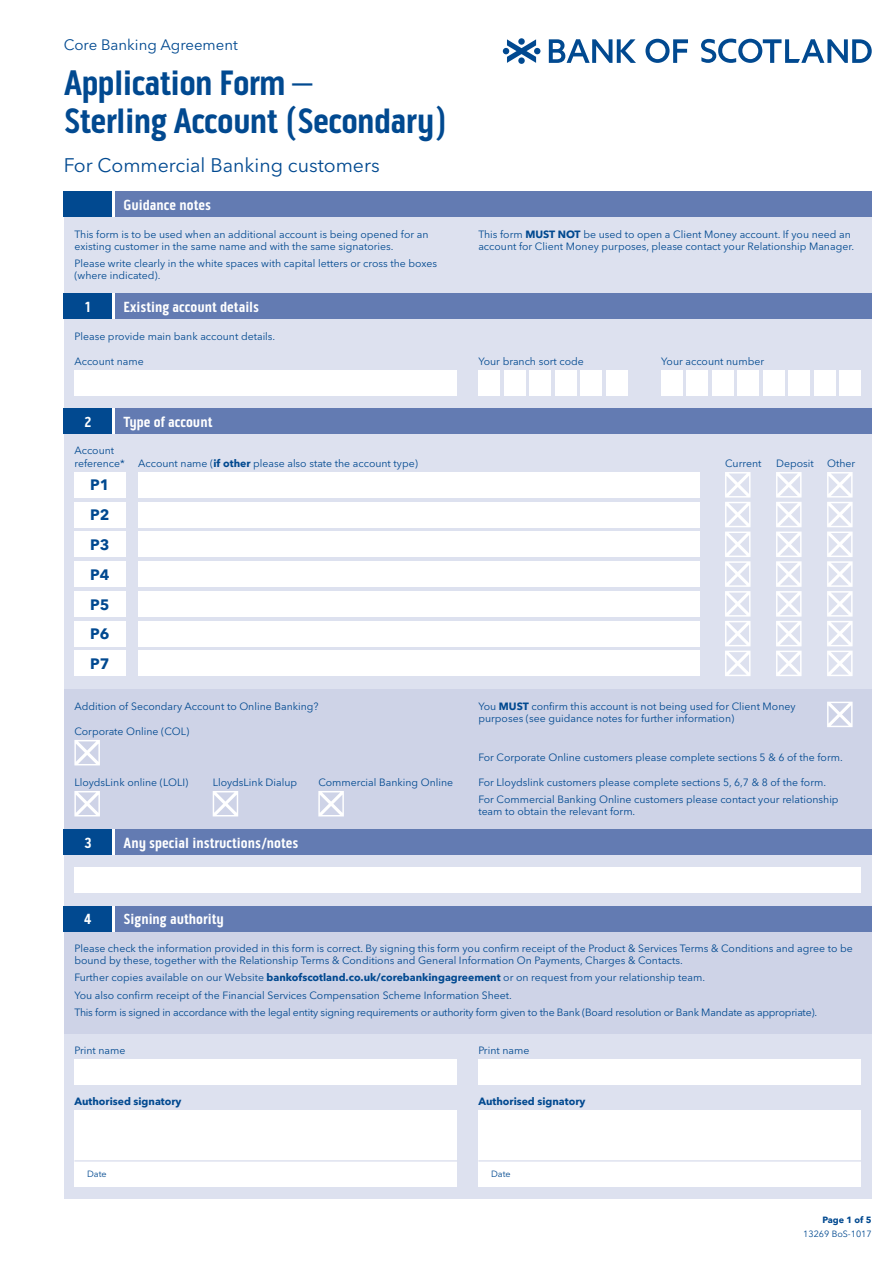
<style>
.page{position:relative;width:893px;height:1263px;background:#fff}
.page>*{position:absolute;margin:0;border:0;box-sizing:border-box;transform-origin:0 0}
.t1{font:700 36px/38.2px "Bo S Pill Gothic";letter-spacing:-.02em;color:#014990}
.t2{font:19.5px "Avenir Next LT Pro";color:#014990}
.t3{font:700 15px "Bo S Pill Gothic";color:#fff}
.t4{font:15px "Avenir Next LT Pro";color:#014990}
.t5{font:700 15px/29.7px "Avenir Next LT Pro";color:#014990;text-align:justify}
.t6{font:10.5px/12px "Avenir Next LT Pro";color:#014990}
.t7{font:10.5px/17.2px "Avenir Next LT Pro";letter-spacing:-.02em;color:#014990}
.t8{font:700 10.5px "Avenir Next LT Pro";color:#014990}
.t9{font:9px "Avenir Next LT Pro";color:#014990}
.t10{font:700 9px "Avenir Next LT Pro";color:#014990}
.s1{font-weight:700}
</style>
<div class="page">
<div style="left:64px;top:191px;width:808px;height:1008px;background:#dde1ef"></div>
<div style="left:478px;top:370px;width:22px;height:25px;background:#fff"></div>
<div style="left:661px;top:370px;width:21px;height:25px;background:#fff"></div>
<div style="left:687px;top:370px;width:21px;height:25px;background:#fff"></div>
<div style="left:712px;top:370px;width:21px;height:25px;background:#fff"></div>
<div style="left:738px;top:370px;width:21px;height:25px;background:#fff"></div>
<div style="left:763px;top:370px;width:21px;height:25px;background:#fff"></div>
<div style="left:789px;top:370px;width:21px;height:25px;background:#fff"></div>
<div style="left:814px;top:370px;width:22px;height:25px;background:#fff"></div>
<div style="left:840px;top:370px;width:21px;height:25px;background:#fff"></div>
<div style="left:504px;top:370px;width:21px;height:25px;background:#fff"></div>
<div style="left:529px;top:370px;width:22px;height:25px;background:#fff"></div>
<div style="left:555px;top:370px;width:21px;height:25px;background:#fff"></div>
<div style="left:580px;top:370px;width:22px;height:25px;background:#fff"></div>
<div style="left:606px;top:370px;width:21px;height:25px;background:#fff"></div>
<div style="left:74px;top:370px;width:383px;height:25px;background:#fff"></div>
<hr style="left:112px;top:293px;width:3px;height:26px;background:#fff">
<div style="left:115px;top:293px;width:757px;height:26px;background:#637bb2"></div>
<div style="left:64px;top:293px;width:48px;height:26px;background:#014990"></div>
<hr style="left:112px;top:191px;width:3px;height:26px;background:#fff">
<div style="left:115px;top:191px;width:757px;height:26px;background:#637bb2"></div>
<div style="left:64px;top:191px;width:48px;height:26px;background:#014990"></div>
<svg style="left:549px;top:39px;width:87px;height:24px"></svg>
<svg style="left:645px;top:39px;width:43px;height:24px"></svg>
<svg style="left:701px;top:39px;width:171px;height:24px"></svg>
<svg style="left:503px;top:39px;width:37px;height:24px"></svg>
<div style="left:64px;top:906px;width:808px;height:127px;background:#ced3e7"></div>
<div style="left:64px;top:689px;width:808px;height:140px;background:#ced3e7"></div>
<div style="left:74px;top:867px;width:787px;height:26px;background:#fff"></div>
<div style="left:74px;top:1059px;width:383px;height:25px;background:#fff"></div>
<div style="left:478px;top:1059px;width:383px;height:25px;background:#fff"></div>
<div style="left:478px;top:1110px;width:383px;height:76px;background:#fff"></div>
<hr style="left:478px;top:1160px;width:383px;height:1px;background:#ced3e7">
<div style="left:74px;top:1110px;width:383px;height:76px;background:#fff"></div>
<hr style="left:74px;top:1160px;width:383px;height:1px;background:#ced3e7">
<hr style="left:112px;top:408px;width:3px;height:26px;background:#fff">
<div style="left:115px;top:408px;width:757px;height:26px;background:#637bb2"></div>
<div style="left:64px;top:408px;width:48px;height:26px;background:#014990"></div>
<hr style="left:112px;top:829px;width:3px;height:26px;background:#fff">
<div style="left:115px;top:829px;width:757px;height:26px;background:#637bb2"></div>
<div style="left:64px;top:829px;width:48px;height:26px;background:#014990"></div>
<hr style="left:112px;top:906px;width:3px;height:25px;background:#fff">
<div style="left:115px;top:906px;width:757px;height:25px;background:#637bb2"></div>
<div style="left:64px;top:906px;width:48px;height:25px;background:#014990"></div>
<svg style="left:74px;top:740px;width:26px;height:25px"></svg>
<svg style="left:74px;top:791px;width:26px;height:25px"></svg>
<svg style="left:213px;top:791px;width:25px;height:25px"></svg>
<svg style="left:318px;top:791px;width:26px;height:25px"></svg>
<div style="left:138px;top:472px;width:561px;height:25px;background:#fff"></div>
<div style="left:74px;top:472px;width:51px;height:25px;background:#fff"></div>
<div style="left:138px;top:502px;width:561px;height:25px;background:#fff"></div>
<div style="left:74px;top:502px;width:51px;height:25px;background:#fff"></div>
<div style="left:138px;top:531px;width:561px;height:26px;background:#fff"></div>
<div style="left:74px;top:531px;width:51px;height:26px;background:#fff"></div>
<div style="left:138px;top:561px;width:561px;height:26px;background:#fff"></div>
<div style="left:74px;top:561px;width:51px;height:26px;background:#fff"></div>
<div style="left:138px;top:591px;width:561px;height:26px;background:#fff"></div>
<div style="left:74px;top:591px;width:51px;height:26px;background:#fff"></div>
<div style="left:138px;top:621px;width:561px;height:25px;background:#fff"></div>
<div style="left:74px;top:621px;width:51px;height:25px;background:#fff"></div>
<div style="left:138px;top:651px;width:561px;height:25px;background:#fff"></div>
<svg style="left:827px;top:472px;width:26px;height:204px"></svg>
<svg style="left:776px;top:472px;width:25px;height:204px"></svg>
<svg style="left:725px;top:472px;width:25px;height:204px"></svg>
<div style="left:74px;top:651px;width:51px;height:25px;background:#fff"></div>
<svg style="left:827px;top:702px;width:26px;height:25px"></svg>
<h3 class="t4" style="left:64px;top:35px;width:176px">Core Banking Agreement</h3>
<h1 class="t1" style="left:64px;top:64px;width:385px">Application Form –<br>Sterling Account (Secondary)</h1>
<h2 class="t2" style="left:64px;top:154px;width:318px">For Commercial Banking customers</h2>
<h3 class="t3" style="left:124px;top:196px;width:89px">Guidance notes</h3>
<p class="t6" style="left:74px;top:228px;width:356px">This form is to be used when an additional account is being opened for an existing customer in the same name and with the same signatories.</p>
<p class="t6" style="left:74px;top:257px;width:364px">Please write clearly in the white spaces with capital letters or cross the boxes (where indicated).</p>
<h3 class="t3" style="left:85px;top:298px;width:7px">1</h3>
<h3 class="t3" style="left:124px;top:298px;width:137px">Existing account details</h3>
<p class="t6" style="left:478px;top:228px;width:377px;line-height:12.8px">This form <span class="s1">MUST NOT</span> be used to open a Client Money account. If you need an account for Client Money purposes, please contact your Relationship Manager.</p>
<p class="t6" style="left:74px;top:330px;width:202px">Please provide main bank account details.</p>
<p class="t6" style="left:74px;top:355px;width:71px">Account name</p>
<p class="t6" style="left:478px;top:355px;width:107px">Your branch sort code</p>
<p class="t6" style="left:661px;top:355px;width:104px">Your account number</p>
<h3 class="t3" style="left:85px;top:413px;width:8px">2</h3>
<h3 class="t3" style="left:124px;top:413px;width:90px">Type of account</h3>
<p class="t6" style="left:74px;top:444px;width:52px;line-height:12.8px">Account reference*</p>
<h3 class="t5" style="left:90px;top:470px;width:21px">P1<br>P2<br>P3<br>P4<br>P5<br>P6<br>P7</h3>
<p class="t6" style="left:138px;top:458px;width:281px">Account name (<span class="s1">if other</span> please also state the account type)</p>
<p class="t6" style="left:725px;top:458px;width:38px">Current</p>
<p class="t6" style="left:776px;top:458px;width:39px">Deposit</p>
<p class="t6" style="left:827px;top:458px;width:30px">Other</p>
<p class="t6" style="left:74px;top:700px;width:246px">Addition of Secondary Account to Online Banking?</p>
<p class="t6" style="left:74px;top:725px;width:116px">Corporate Online (COL)</p>
<p class="t6" style="left:74px;top:776px;width:115px">LloydsLink online (LOLI)</p>
<p class="t6" style="left:213px;top:776px;width:86px">LloydsLink Dialup</p>
<p class="t6" style="left:318px;top:776px;width:136px">Commercial Banking Online</p>
<h3 class="t3" style="left:84px;top:833px;width:9px">3</h3>
<h3 class="t3" style="left:124px;top:833px;width:176px">Any special instructions/notes</h3>
<h3 class="t3" style="left:84px;top:910px;width:9px">4</h3>
<h3 class="t3" style="left:124px;top:910px;width:102px">Signing authority</h3>
<p class="t6" style="left:478px;top:700px;width:319px">You <span class="s1">MUST</span> confirm this account is not being used for Client Money purposes (see guidance notes for further information)</p>
<p class="t6" style="left:478px;top:751px;width:366px">For Corporate Online customers please complete sections 5 &amp; 6 of the form.</p>
<p class="t6" style="left:478px;top:774px;width:362px;line-height:17.2px">For Lloydslink customers please complete sections 5, 6,7 &amp; 8 of the form.<br>For Commercial Banking Online customers please contact your relationship</p>
<p class="t6" style="left:478px;top:806px;width:158px">team to obtain the relevant form.</p>
<p class="t6" style="left:74px;top:942px;width:780px">Please check the information provided in this form is correct. By signing this form you confirm receipt of the Product &amp; Services Terms &amp; Conditions and agree to be bound by these, together with the Relationship Terms &amp; Conditions and General Information On Payments, Charges &amp; Contacts.</p>
<p class="t7" style="left:74px;top:969px;width:744px">Further copies available on our Website <span class="s1">bankofscotland.co.uk/corebankingagreement</span> or on request from your relationship team.<br>You also confirm receipt of the Financial Services Compensation Scheme Information Sheet.<br>This form is signed in accordance with the legal entity signing requirements or authority form given to the Bank (Board resolution or Bank Mandate as appropriate).</p>
<p class="t6" style="left:74px;top:1044px;width:53px">Print name</p>
<p class="t6" style="left:478px;top:1044px;width:53px">Print name</p>
<p class="t8" style="left:74px;top:1095px;width:109px">Authorised signatory</p>
<p class="t8" style="left:478px;top:1095px;width:109px">Authorised signatory</p>
<p class="t9" style="left:87px;top:1168px;width:21px">Date</p>
<p class="t9" style="left:491px;top:1168px;width:21px">Date</p>
<p class="t10" style="left:822px;top:1215px;width:51px">Page 1 of 5</p>
<p class="t9" style="left:803px;top:1229px;width:70px">13269 BoS-1017</p>
</div>
